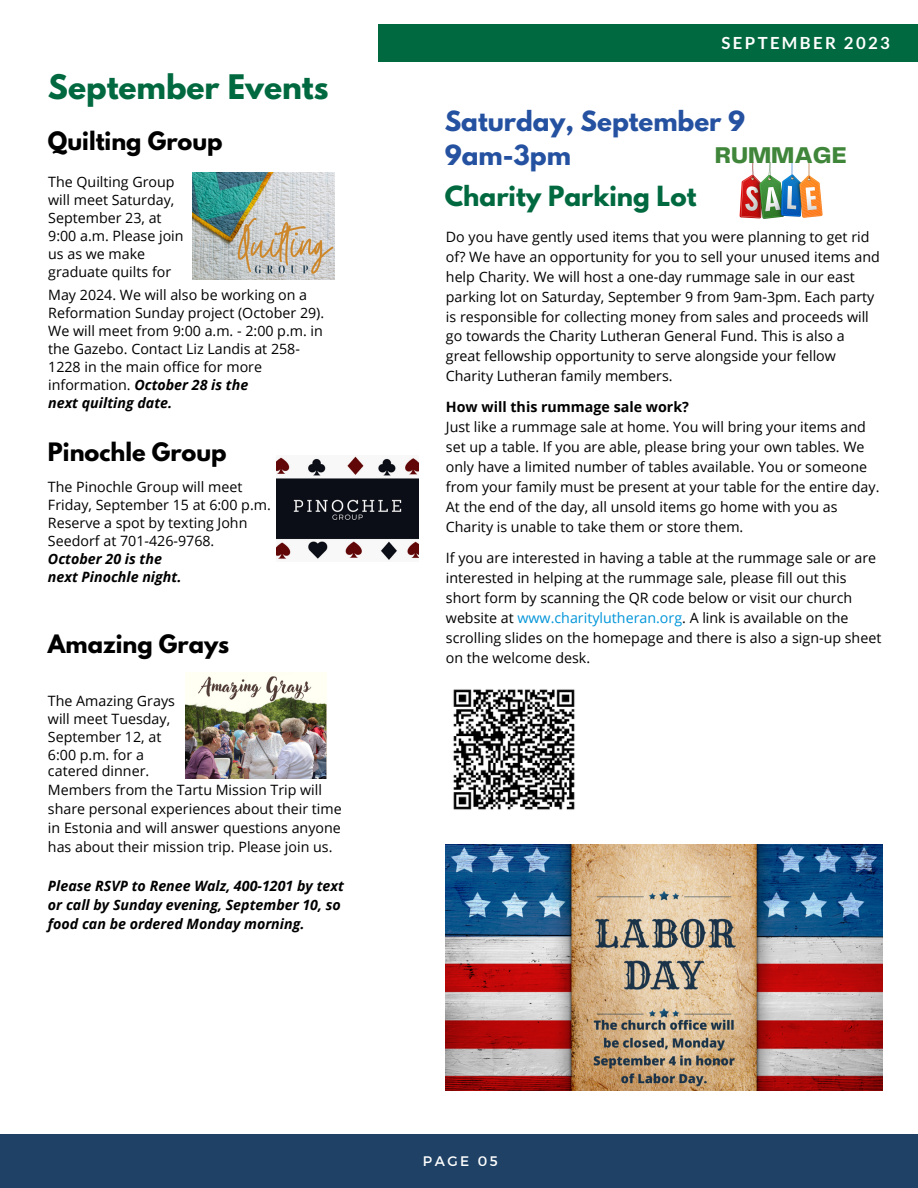
<style>
.page{position:relative;width:918px;height:1188px;background:#fff}
.page>*{position:absolute;margin:0;border:0;box-sizing:border-box;transform-origin:0 0}
.t1{font:700 30px "League Spartan";color:#00693f}
.t2{font:700 24.6px "League Spartan";color:#2551a1}
.t3{font:700 24.6px "League Spartan";color:#00693f}
.t4{font:800 23.7px "Telegraf";color:#40863a}
.t5{font:700 22.5px "League Spartan";color:#000}
.t6{font:700 16.8px "Lato";letter-spacing:.14em;color:#fff}
.t7{font:14.25px/20px "Open Sans";color:#000}
.t8{font:italic 700 14.25px/19.2px "Open Sans";color:#000}
.t9{font:700 14.25px "Open Sans";color:#000}
.t10{font:13.8px "Montserrat";letter-spacing:.18em;color:#fff}
.s1{font-weight:700;font-style:italic}
.s2{color:#0095d9}
</style>
<div class="page">
<div style="left:0;top:1134px;width:918px;height:54px;background:#1f4165"></div>
<div style="left:378px;top:25px;width:540px;height:37px;background:#00693f"></div>
<img style="left:277px;top:456px;width:142px;height:104px">
<img style="left:193px;top:173px;width:142px;height:107px">
<img style="left:186px;top:673px;width:140px;height:105px">
<img style="left:739px;top:163px;width:84px;height:56px">
<img style="left:453px;top:689px;width:122px;height:121px">
<img style="left:446px;top:845px;width:436px;height:245px">
<p class="t1" style="left:48px;top:72px;width:282px">September Events</p>
<p class="t5" style="left:48px;top:129px;width:176px">Quilting Group</p>
<p class="t7" style="left:48px;top:172px;width:137px;line-height:18px">The Quilting Group will meet Saturday,<br>September 23, at<br>9:00 a.m. Please join us as we make graduate quilts for</p>
<p class="t7" style="left:48px;top:285px;width:278px;line-height:18px">May 2024. We will also be working on a Reformation Sunday project (October 29).<br>We will meet from 9:00 a.m. - 2:00 p.m. in the Gazebo. Contact Liz Landis at 258- 1228 in the main office for more information. <span class="s1">October 28 is the</span></p>
<p class="t8" style="left:48px;top:393px;width:125px">next quilting date.</p>
<p class="t5" style="left:48px;top:441px;width:180px">Pinochle Group</p>
<p class="t7" style="left:48px;top:477px;width:224px;line-height:18px">The Pinochle Group will meet<br>Friday, September 15 at 6:00 p.m.<br>Reserve a spot by texting John<br>Seedorf at 701-426-9768.</p>
<p class="t8" style="left:48px;top:549px;width:115px">October 20 is the</p>
<p class="t8" style="left:48px;top:567px;width:135px">next Pinochle night.</p>
<p class="t5" style="left:48px;top:633px;width:183px">Amazing Grays</p>
<p class="t7" style="left:48px;top:692px;width:129px;line-height:18px">The Amazing Grays will meet Tuesday,<br>September 12, at<br>6:00 p.m. for a</p>
<p class="t7" style="left:48px;top:760px;width:103px">catered dinner.</p>
<p class="t7" style="left:48px;top:780px;width:295px;line-height:19.2px">Members from the Tartu Mission Trip will share personal experiences about their time in Estonia and will answer questions anyone has about their mission trip. Please join us.</p>
<p class="t8" style="left:48px;top:875px;width:297px">Please RSVP to Renee Walz, 400-1201 by text or call by Sunday evening, September 10, so</p>
<p class="t8" style="left:48px;top:914px;width:258px">food can be ordered Monday morning.</p>
<p class="t6" style="left:722px;top:32px;width:170px">SEPTEMBER 2023</p>
<p class="t2" style="left:445px;top:109px;width:302px">Saturday, September 9</p>
<p class="t2" style="left:445px;top:143px;width:128px">9am-3pm</p>
<p class="t3" style="left:445px;top:183px;width:253px">Charity Parking Lot</p>
<p class="t7" style="left:446px;top:226px;width:435px">Do you have gently used items that you were planning to get rid of? We have an opportunity for you to sell your unused items and help Charity. We will host a one-day rummage sale in our east parking lot on Saturday, September 9 from 9am-3pm. Each party is responsible for collecting money from sales and proceeds will go towards the Charity Lutheran General Fund. This is also a great fellowship opportunity to serve alongside your fellow Charity Lutheran family members.</p>
<p class="t9" style="left:446px;top:397px;width:245px">How will this rummage sale work?</p>
<p class="t7" style="left:446px;top:417px;width:435px">Just like a rummage sale at home. You will bring your items and set up a table. If you are able, please bring your own tables. We only have a limited number of tables available. You or someone from your family must be present at your table for the entire day.<br>At the end of the day, all unsold items go home with you as Charity is unable to take them or store them.</p>
<p class="t7" style="left:446px;top:547px;width:437px">If you are interested in having a table at the rummage sale or are interested in helping at the rummage sale, please fill out this short form by scanning the QR code below or visit our church website at <span class="s2">www.charitylutheran.org</span>. A link is available on the scrolling slides on the homepage and there is also a sign-up sheet on the welcome desk.</p>
<p class="t4" style="left:715px;top:145px;width:133px">RUMMAGE</p>
<p class="t10" style="left:423px;top:1153px;width:76px">PAGE 05</p>
</div>
